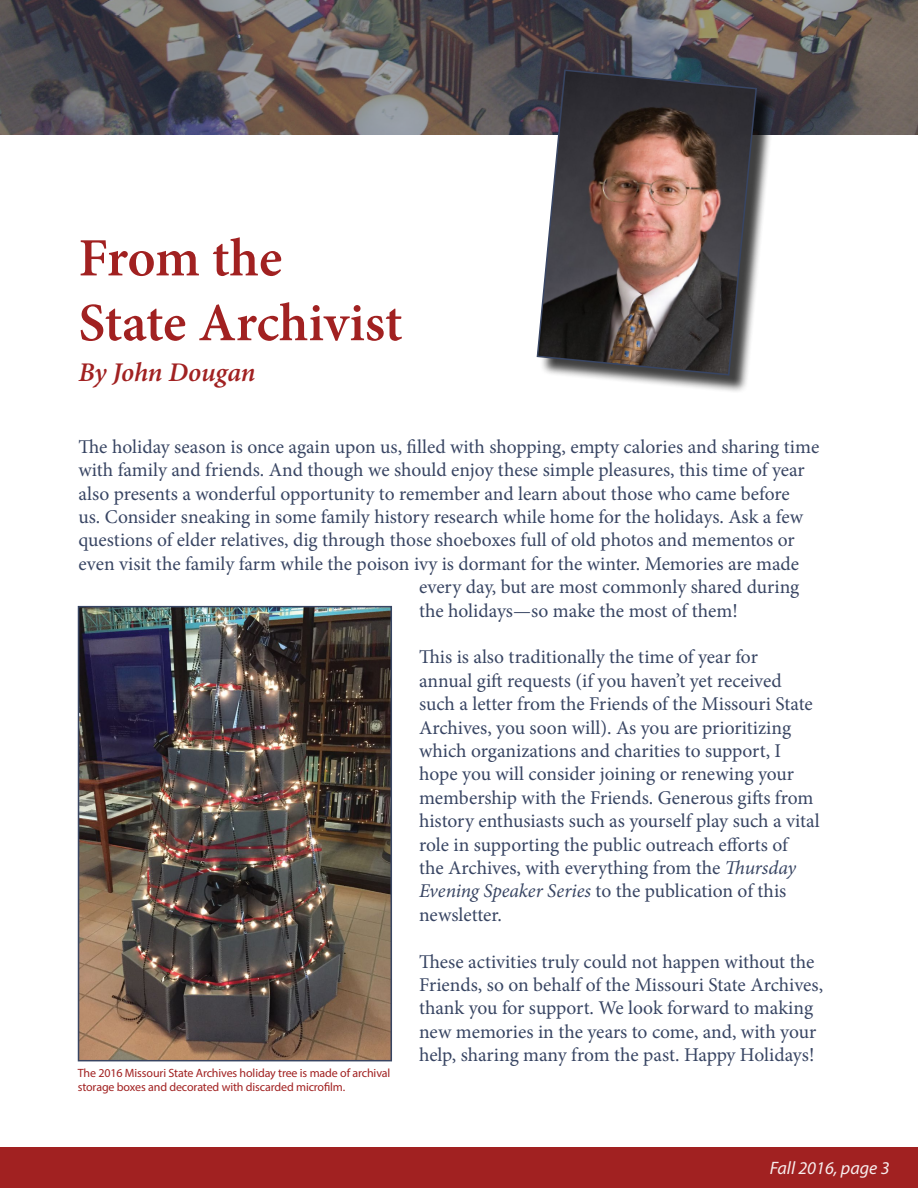
<style>
.page{position:relative;width:918px;height:1188px;background:#fff}
.page>*{position:absolute;margin:0;border:0;box-sizing:border-box;transform-origin:0 0}
.t1{font:600 54px/64.8px "Minion Pro";letter-spacing:-.005em;color:#a12121}
.t2{font:italic 600 27px "Minion Pro";letter-spacing:-.01em;color:#a12121}
.t3{font:19.5px/23.4px "Minion Pro";letter-spacing:-.005em;color:#384563}
.t4{font:italic 18px "Myriad Pro";color:#f7eded}
.t5{font:12px/14.4px "Myriad Pro";letter-spacing:-.01em;color:#a12121}
.s1{font-style:italic}
</style>
<div class="page">
<div style="left:0;top:1148px;width:918px;height:40px;background:#a12121"></div>
<img style="left:0;top:0;width:918px;height:135px">
<div style="left:539px;top:73px;width:236px;height:321px;background:#000;opacity:.75"></div>
<img style="left:536px;top:69px;width:222px;height:307px">
<img style="left:81px;top:609px;width:308px;height:449px">
<div style="left:78px;top:606px;width:314px;height:455px;border:2px solid #384563"></div>
<h1 class="t1" style="left:79px;top:225px;width:325px">From the<br>State Archivist</h1>
<h2 class="t2" style="left:79px;top:353px;width:178px">By John Dougan</h2>
<p class="t3" style="left:79px;top:435px;width:742px">The holiday season is once again upon us, filled with shopping, empty calories and sharing time</p>
<p class="t3" style="left:79px;top:458px;width:728px">with family and friends. And though we should enjoy these simple pleasures, this time of year</p>
<p class="t3" style="left:79px;top:482px;width:713px">also presents a wonderful opportunity to remember and learn about those who came before</p>
<p class="t3" style="left:79px;top:505px;width:726px">us. Consider sneaking in some family history research while home for the holidays. Ask a few</p>
<p class="t3" style="left:79px;top:529px;width:718px">questions of elder relatives, dig through those shoeboxes full of old photos and mementos or</p>
<p class="t3" style="left:79px;top:552px;width:722px">even visit the family farm while the poison ivy is dormant for the winter. Memories are made</p>
<p class="t3" style="left:419px;top:575px;width:382px">every day, but are most commonly shared during</p>
<p class="t3" style="left:419px;top:599px;width:320px">the holidays—so make the most of them!</p>
<p class="t3" style="left:419px;top:646px;width:402px">This is also traditionally the time of year for<br>annual gift requests (if you haven’t yet received such a letter from the Friends of the Missouri State Archives, you soon will). As you are prioritizing which organizations and charities to support, I hope you will consider joining or renewing your membership with the Friends. Generous gifts from history enthusiasts such as yourself play such a vital role in supporting the public outreach efforts of<br>the Archives, with everything from the <span class="s1">Thursday Evening Speaker Series</span> to the publication of this newsletter.</p>
<p class="t3" style="left:419px;top:950px;width:406px">These activities truly could not happen without the Friends, so on behalf of the Missouri State Archives, thank you for support. We look forward to making new memories in the years to come, and, with your help, sharing many from the past. Happy Holidays!</p>
<p class="t5" style="left:78px;top:1066px;width:314px">The 2016 Missouri State Archives holiday tree is made of archival storage boxes and decorated with discarded microfilm.</p>
<p class="t4" style="left:770px;top:1157px;width:121px">Fall 2016, page 3</p>
</div>
